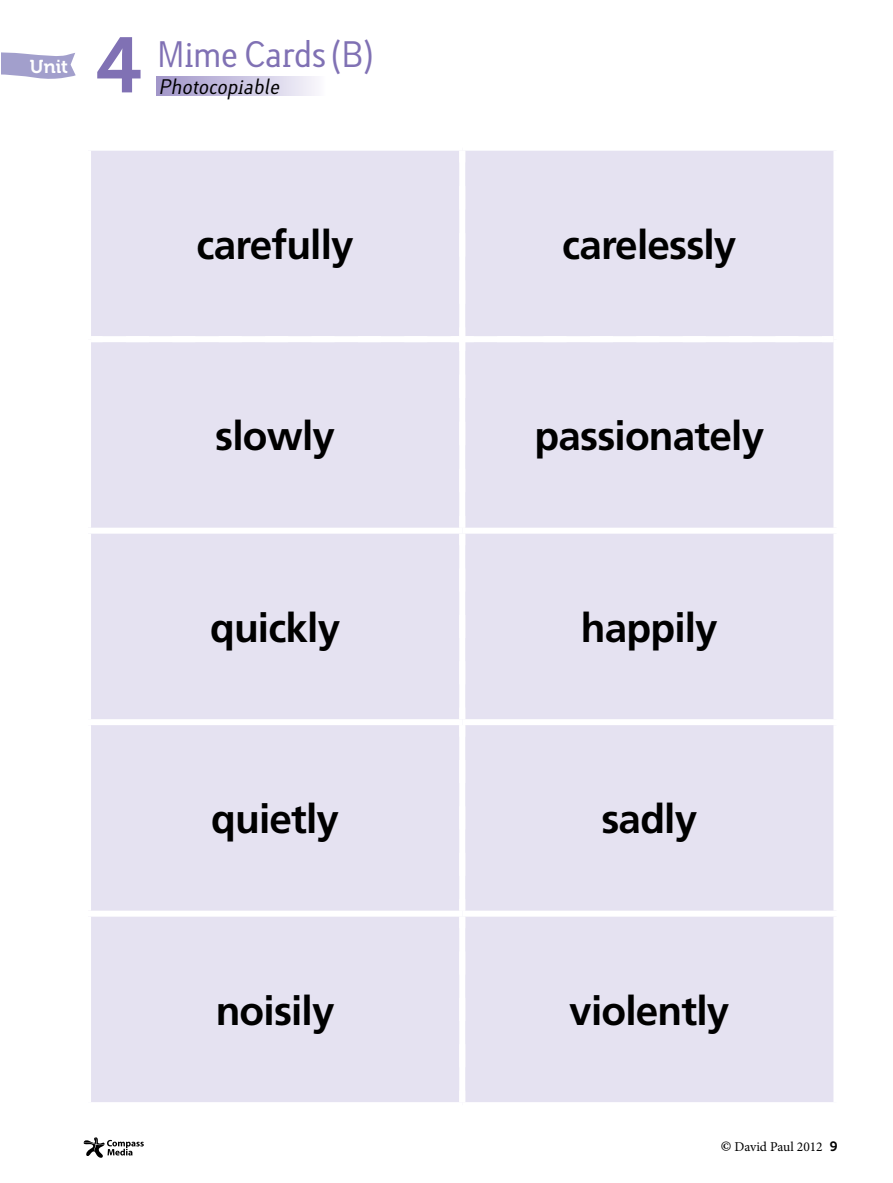
<style>
.page{position:relative;width:893px;height:1183px;background:#fff}
.page>*{position:absolute;margin:0;border:0;box-sizing:border-box;transform-origin:0 0}
.t1{font:77.7px "Museo 700";color:#8071b4}
.t2{font:700 40.5px "Frutiger";letter-spacing:-.02em;color:#000}
.t3{font:33px "Lacuna";letter-spacing:-.03em;color:#8071b4}
.t4{font:italic 18.9px "Lacuna";color:#000}
.t5{font:18.6px "Museo 700";color:#fff}
.t6{font:13.5px "Minion Pro";color:#000}
.s1{font-weight:700;font-style:italic;font-size:15px}
.s2{font-family:"Museo 700"}
</style>
<div class="page">
<svg style="left:84px;top:1137px;width:60px;height:20px"></svg>
<svg style="left:1px;top:52px;width:75px;height:27px"></svg>
<div style="left:156px;top:77px;width:212px;height:18px;background:linear-gradient(to right,#a195c9,#fff)"></div>
<div style="left:91px;top:151px;width:742px;height:950px;background:#e5e2f1"></div>
<div style="left:459px;top:151px;width:6px;height:188px;background:#fff"></div>
<div style="left:91px;top:336px;width:371px;height:6px;background:#fff"></div>
<div style="left:462px;top:336px;width:371px;height:6px;background:#fff"></div>
<div style="left:459px;top:339px;width:6px;height:188px;background:#fff"></div>
<div style="left:459px;top:533px;width:6px;height:186px;background:#fff"></div>
<div style="left:459px;top:725px;width:6px;height:185px;background:#fff"></div>
<div style="left:459px;top:916px;width:6px;height:185px;background:#fff"></div>
<div style="left:85px;top:527px;width:377px;height:6px;background:#fff"></div>
<div style="left:462px;top:527px;width:377px;height:6px;background:#fff"></div>
<div style="left:85px;top:719px;width:377px;height:6px;background:#fff"></div>
<div style="left:462px;top:719px;width:377px;height:6px;background:#fff"></div>
<div style="left:85px;top:910px;width:377px;height:6px;background:#fff"></div>
<div style="left:462px;top:910px;width:377px;height:6px;background:#fff"></div>
<p class="t5" style="left:30px;top:57px;width:40px">Unit</p>
<h1 class="t1" style="left:96px;top:22px;width:47px">4</h1>
<p class="t3" style="left:156px;top:34px;width:219px">Mime Cards (B)</p>
<p class="t4" style="left:158px;top:75px;width:127px">Photocopiable</p>
<p class="t2" style="left:197px;top:221px;width:159px">carefully</p>
<p class="t2" style="left:562px;top:221px;width:176px">carelessly</p>
<p class="t2" style="left:215px;top:412px;width:121px">slowly</p>
<p class="t2" style="left:535px;top:412px;width:231px">passionately</p>
<p class="t2" style="left:210px;top:603px;width:132px">quickly</p>
<p class="t2" style="left:581px;top:603px;width:138px">happily</p>
<p class="t2" style="left:211px;top:795px;width:129px">quietly</p>
<p class="t2" style="left:601px;top:795px;width:97px">sadly</p>
<p class="t2" style="left:216px;top:986px;width:120px">noisily</p>
<p class="t2" style="left:569px;top:986px;width:162px">violently</p>
<p class="t6" style="left:721px;top:1137px;width:119px"><span class="s1">©</span> David Paul 2012 <span class="s2">9</span></p>
</div>
